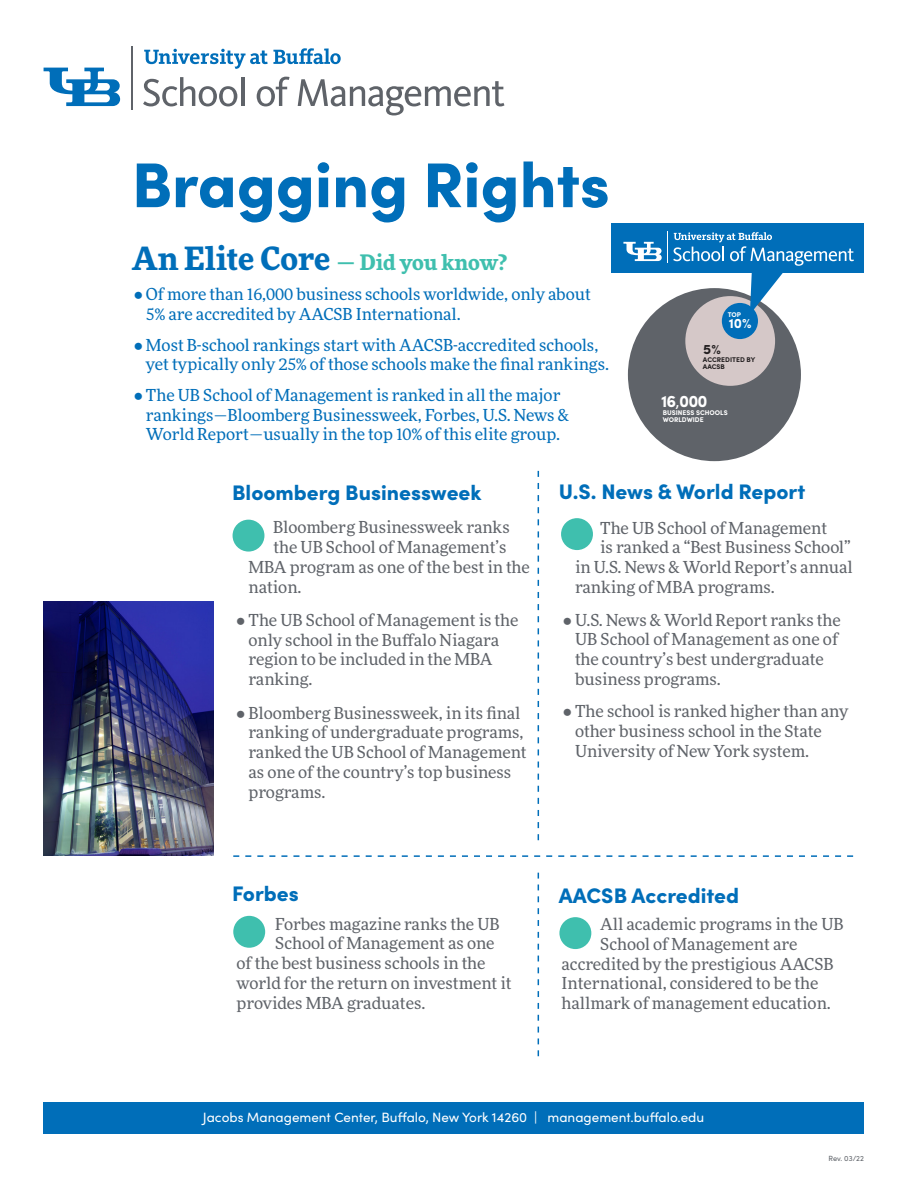
<style>
.page{position:relative;width:918px;height:1188px;background:#fff}
.page>*{position:absolute;margin:0;border:0;box-sizing:border-box;transform-origin:0 0}
.t1{font:900 63.3px "Sofia Pro";color:#006eb9}
.t2{font:900 21px "Sofia Pro";color:#006eb9}
.t3{font:700 21px "More Pro";color:#3fbfae}
.t4{font:700 16.8px "Sofia Pro";color:#fff}
.t5{font:16.5px/19.8px "More Pro";color:#5f6369}
.t6{font:16.5px/19.8px "More Pro";color:#006eb9}
.t7{font:700 13.65px "Sofia Pro";color:#fff}
.t8{font:700 13.65px "Sofia Pro";color:#231f20}
.t9{font:13.5px "Sofia Pro";color:#fff}
.t10{font:7.5px "Sofia Pro";letter-spacing:-.005em;color:#5f6369}
.t11{font:700 6.9px/6.9px "Sofia Pro";color:#fff}
.t12{font:700 6.9px/6.9px "Sofia Pro";color:#231f20}
.s1{font-size:31.65px;color:#006eb9}
.s2{font-weight:400}
</style>
<div class="page">
<svg style="left:144px;top:48px;width:197px;height:21px"></svg>
<svg style="left:143px;top:77px;width:94px;height:29px"></svg>
<hr style="left:241px;top:77px;width:3px;height:29px;background:#5f6369">
<svg style="left:257px;top:77px;width:33px;height:29px"></svg>
<svg style="left:298px;top:79px;width:206px;height:36px"></svg>
<hr style="left:131px;top:46px;width:2px;height:64px;background:#5f6369">
<svg style="left:44px;top:68px;width:76px;height:38px"></svg>
<img style="left:43px;top:602px;width:170px;height:254px">
<div style="left:233px;top:520px;width:31px;height:32px;background:#3fbfae;border-radius:50%"></div>
<div style="left:561px;top:518px;width:32px;height:32px;background:#3fbfae;border-radius:50%"></div>
<div style="left:233px;top:916px;width:32px;height:32px;background:#3fbfae;border-radius:50%"></div>
<div style="left:559px;top:917px;width:32px;height:32px;background:#3fbfae;border-radius:50%"></div>
<div style="left:43px;top:1103px;width:821px;height:31px;background:#006eb9"></div>
<svg style="left:233px;top:855px;width:620px;height:2px"></svg>
<svg style="left:538px;top:471px;width:1px;height:369px"></svg>
<svg style="left:538px;top:873px;width:1px;height:183px"></svg>
<div style="left:611px;top:223px;width:253px;height:49px;background:#006eb9"></div>
<div style="left:628px;top:288px;width:173px;height:173px;background:#5f6369;border-radius:50%"></div>
<div style="left:685px;top:296px;width:90px;height:90px;background:#d5c8c8;border-radius:50%"></div>
<div style="left:722px;top:303px;width:36px;height:36px;background:#006eb9;border-radius:50%"></div>
<svg style="left:673px;top:232px;width:181px;height:82px"></svg>
<hr style="left:667px;top:231px;width:1px;height:32px;background:#fff">
<svg style="left:623px;top:242px;width:39px;height:19px"></svg>
<p class="t1" style="left:132px;top:135px;width:480px">Bragging Rights</p>
<p class="t3" style="left:132px;top:247px;width:377px"><span class="s1">An Elite Core</span> — Did you know?</p>
<p class="t6" style="left:146px;top:284px;width:446px;text-indent:-12px">• Of more than 16,000 business schools worldwide, only about<br>5% are accredited by AACSB International.</p>
<p class="t6" style="left:146px;top:334px;width:465px;text-indent:-12px">• Most B-school rankings start with AACSB-accredited schools, yet typically only 25% of those schools make the final rankings.</p>
<p class="t6" style="left:146px;top:384px;width:425px;text-indent:-12px">• The UB School of Management is ranked in all the major rankings—Bloomberg Businessweek, Forbes, U.S. News &amp;<br>World Report—usually in the top 10% of this elite group.</p>
<p class="t11" style="left:728px;top:310px;width:15px">TOP</p>
<p class="t7" style="left:729px;top:313px;width:24px">10%</p>
<p class="t8" style="left:703px;top:339px;width:19px">5%</p>
<p class="t12" style="left:703px;top:356px;width:54px">ACCREDITED BY<br>AACSB</p>
<p class="t4" style="left:661px;top:388px;width:48px">16<span class="s2">,</span>000</p>
<p class="t11" style="left:663px;top:409px;width:67px">BUSINESS SCHOOLS<br>WORLDWIDE</p>
<p class="t2" style="left:232px;top:476px;width:251px">Bloomberg Businessweek</p>
<p class="t5" style="left:273px;top:517px;width:238px">Bloomberg Businessweek ranks</p>
<p class="t5" style="left:274px;top:536px;width:234px">the UB School of Management’s</p>
<p class="t5" style="left:249px;top:556px;width:283px">MBA program as one of the best in the</p>
<p class="t5" style="left:249px;top:576px;width:55px">nation.</p>
<p class="t5" style="left:249px;top:609px;width:271px;text-indent:-12px">• The UB School of Management is the only school in the Buffalo Niagara region to be included in the MBA ranking.</p>
<p class="t5" style="left:249px;top:702px;width:280px;text-indent:-12px">• Bloomberg Businessweek, in its final ranking of undergraduate programs, ranked the UB School of Management as one of the country’s top business programs.</p>
<p class="t2" style="left:559px;top:475px;width:248px">U.S. News &amp; World Report</p>
<p class="t5" style="left:600px;top:517px;width:229px">The UB School of Management</p>
<p class="t5" style="left:600px;top:537px;width:252px">is ranked a “Best Business School”</p>
<p class="t5" style="left:575px;top:557px;width:279px">in U.S. News &amp; World Report’s annual</p>
<p class="t5" style="left:575px;top:577px;width:201px">ranking of MBA programs.</p>
<p class="t5" style="left:575px;top:609px;width:267px;text-indent:-12px">• U.S. News &amp; World Report ranks the<br>UB School of Management as one of the country’s best undergraduate business programs.</p>
<p class="t5" style="left:575px;top:701px;width:275px;text-indent:-12px">• The school is ranked higher than any other business school in the State<br>University of New York system.</p>
<p class="t2" style="left:232px;top:877px;width:68px">Forbes</p>
<p class="t5" style="left:275px;top:913px;width:226px">Forbes magazine ranks the UB</p>
<p class="t5" style="left:275px;top:933px;width:221px">School of Management as one</p>
<p class="t5" style="left:237px;top:953px;width:250px">of the best business schools in the</p>
<p class="t5" style="left:237px;top:972px;width:277px">world for the return on investment it</p>
<p class="t5" style="left:237px;top:992px;width:190px">provides MBA graduates.</p>
<p class="t2" style="left:559px;top:879px;width:182px">AACSB Accredited</p>
<p class="t5" style="left:600px;top:913px;width:245px">All academic programs in the UB</p>
<p class="t5" style="left:600px;top:933px;width:199px">School of Management are</p>
<p class="t5" style="left:562px;top:953px;width:273px">accredited by the prestigious AACSB</p>
<p class="t5" style="left:562px;top:973px;width:258px">International, considered to be the</p>
<p class="t5" style="left:562px;top:993px;width:271px">hallmark of management education.</p>
<p class="t9" style="left:203px;top:1108px;width:503px">Jacobs Management Center, Buffalo, New York 14260 | management.buffalo.edu</p>
<p class="t10" style="left:829px;top:1153px;width:37px">Rev. 03/22</p>
</div>
